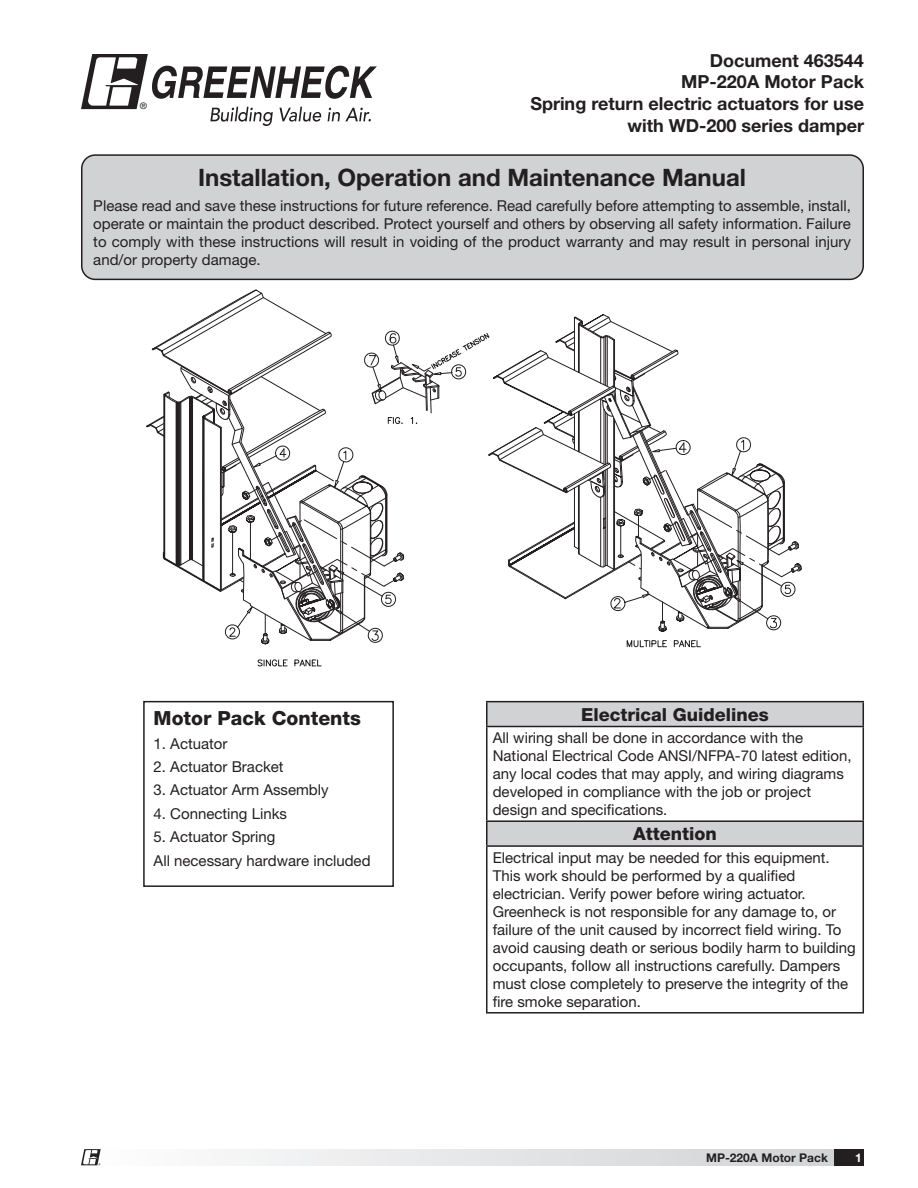
<style>
.page{position:relative;width:918px;height:1188px;background:#fff}
.page>*{position:absolute;margin:0;border:0;box-sizing:border-box;transform-origin:0 0}
.t1{font:700 24px "Helvetica Neue LT Std";color:#231f20}
.Subheading{font:800 19.5px "Helvetica Neue LT Std";color:#231f20}
.t2{font:700 18px/21.6px "Helvetica Neue LT Std";color:#231f20;text-align:right}
.Sub-Section_Headings{font:800 18px "Helvetica Neue LT Std";color:#231f20}
.Body_10_12_55_Roman{font:15px/18px "Helvetica Neue LT Std";color:#231f20}
.t3{font:700 12px "Helvetica Neue LT Std";color:#231f20}
.t4{font:700 12px "Helvetica Neue LT Std";color:#fff}
.t5{font:9px "Helvetica";color:#231f20}
</style>
<div class="page">
<svg style="left:81px;top:54px;width:296px;height:72px"></svg>
<div style="left:82px;top:155px;width:781px;height:124px;background:#d1d2d4;border-radius:14px"></div>
<div style="left:81px;top:154px;width:783px;height:126px;border:2px solid #231f20;border-radius:14px"></div>
<div style="left:81px;top:1149px;width:760px;height:17px;background:linear-gradient(to right,#fefefe,#d1d2d4)"></div>
<div style="left:834px;top:1149px;width:30px;height:17px;background:#231f20"></div>
<svg style="left:81px;top:1149px;width:20px;height:16px"></svg>
<svg style="left:257px;top:659px;width:31px;height:8px"></svg>
<svg style="left:294px;top:659px;width:28px;height:8px"></svg>
<svg style="left:146px;top:289px;width:656px;height:359px"></svg>
<div style="left:143px;top:701px;width:251px;height:186px;border:2px solid #231f20"></div>
<svg style="left:488px;top:702px;width:375px;height:143px"></svg>
<hr style="left:486px;top:701px;width:378px;height:1px;background:#231f20">
<hr style="left:486px;top:702px;width:2px;height:24px;background:#231f20">
<svg style="left:863px;top:702px;width:1px;height:24px"></svg>
<hr style="left:486px;top:726px;width:378px;height:1px;background:#231f20">
<hr style="left:486px;top:727px;width:2px;height:93px;background:#231f20">
<hr style="left:863px;top:727px;width:1px;height:93px;background:#231f20">
<hr style="left:486px;top:820px;width:378px;height:2px;background:#231f20">
<hr style="left:486px;top:822px;width:2px;height:23px;background:#231f20">
<svg style="left:863px;top:822px;width:1px;height:23px"></svg>
<hr style="left:486px;top:845px;width:378px;height:2px;background:#231f20">
<hr style="left:486px;top:847px;width:2px;height:165px;background:#231f20">
<hr style="left:863px;top:847px;width:1px;height:165px;background:#231f20">
<hr style="left:486px;top:1012px;width:378px;height:2px;background:#231f20">
<p class="t2" style="left:530px;top:49px;width:335px">Document 463544<br>MP-220A Motor Pack<br>Spring return electric actuators for use with WD-200 series damper</p>
<h1 class="t1" style="left:198px;top:163px;width:549px">Installation, Operation and Maintenance Manual</h1>
<p class="Body_10_12_55_Roman" style="left:93px;top:197px;width:759px;text-align:justify">Please read and save these instructions for future reference. Read carefully before attempting to assemble, install, operate or maintain the product described. Protect yourself and others by observing all safety information. Failure to comply with these instructions will result in voiding of the product warranty and may result in personal injury and/or property damage.</p>
<p class="t5" style="left:140px;top:101px;width:8px">®</p>
<p class="Subheading" style="left:154px;top:707px;width:209px">Motor Pack Contents</p>
<p class="Body_10_12_55_Roman" style="left:154px;top:734px;width:75px">1. Actuator</p>
<p class="Body_10_12_55_Roman" style="left:154px;top:758px;width:132px">2. Actuator Bracket</p>
<p class="Body_10_12_55_Roman" style="left:154px;top:781px;width:177px">3. Actuator Arm Assembly</p>
<p class="Body_10_12_55_Roman" style="left:154px;top:804px;width:135px">4. Connecting Links</p>
<p class="Body_10_12_55_Roman" style="left:154px;top:828px;width:123px">5. Actuator Spring</p>
<p class="Body_10_12_55_Roman" style="left:154px;top:851px;width:218px">All necessary hardware included</p>
<p class="Sub-Section_Headings" style="left:581px;top:703px;width:189px">Electrical Guidelines</p>
<p class="Body_10_12_55_Roman" style="left:493px;top:729px;width:360px">All wiring shall be done in accordance with the National Electrical Code ANSI/NFPA-70 latest edition, any local codes that may apply, and wiring diagrams developed in compliance with the job or project design and specifications.</p>
<p class="Sub-Section_Headings" style="left:633px;top:823px;width:85px">Attention</p>
<p class="Body_10_12_55_Roman" style="left:493px;top:848px;width:365px">Electrical input may be needed for this equipment.<br>This work should be performed by a qualified electrician. Verify power before wiring actuator.<br>Greenheck is not responsible for any damage to, or failure of the unit caused by incorrect field wiring. To avoid causing death or serious bodily harm to building occupants, follow all instructions carefully. Dampers must close completely to preserve the integrity of the fire smoke separation.</p>
<p class="t3" style="left:706px;top:1150px;width:123px">MP-220A Motor Pack</p>
<p class="t4" style="left:855px;top:1150px;width:8px">1</p>
</div>
